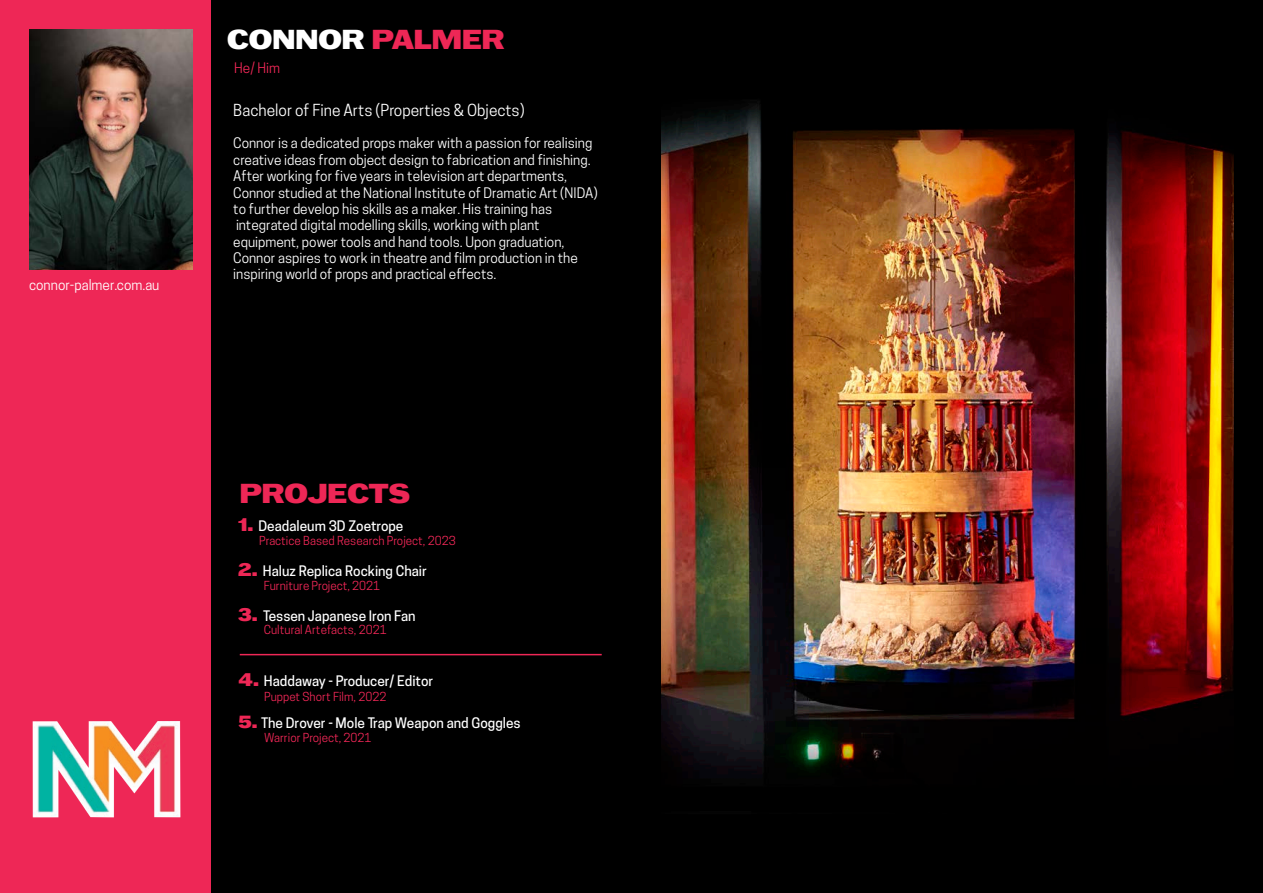
<style>
.page{position:relative;width:1263px;height:893px;background:#fff}
.page>*{position:absolute;margin:0;border:0;box-sizing:border-box;transform-origin:0 0}
.t1{font:27.3px "Murs Gothic Wide Dark";color:#fff}
.t2{font:27.3px "Murs Gothic Wide Dark";color:#ee2756}
.t3{font:15.6px "Cooper Hewitt";color:#fff}
.t4{font:13.65px/16.4px "Cooper Hewitt";color:#fff}
.t5{font:500 13.65px "Cooper Hewitt";color:#fff}
.t6{font:13.65px "Cooper Hewitt";color:#ee2756}
.t7{font:11.7px "Cooper Hewitt";color:#ee2756}
.s1{color:#ee2756}
.s2{font-family:"Murs Gothic Wide Dark";font-weight:400;font-size:18.15px;color:#ee2756}
.s3{font-family:"Murs Gothic Wide Dark";font-weight:400;font-size:17.55px;color:#ee2756}
</style>
<div class="page">
<div style="left:210px;top:0;width:1053px;height:893px;background:#000"></div>
<div style="left:0;top:0;width:210px;height:893px;background:#ee2756"></div>
<img style="left:30px;top:30px;width:163px;height:240px">
<hr style="left:240px;top:654px;width:362px;height:1px;background:#ee2756">
<img style="left:661px;top:30px;width:572px;height:809px">
<img style="left:32px;top:721px;width:148px;height:97px">
<p class="t4" style="left:29px;top:277px;width:132px">connor-palmer.com.au</p>
<h1 class="t1" style="left:227px;top:20px;width:279px">CONNOR <span class="s1">PALMER</span></h1>
<p class="t6" style="left:234px;top:60px;width:47px">He/ Him</p>
<p class="t3" style="left:233px;top:101px;width:293px">Bachelor of Fine Arts (Properties &amp; Objects)</p>
<p class="t4" style="left:233px;top:135px;width:366px">Connor is a dedicated props maker with a passion for realising creative ideas from object design to fabrication and finishing.<br>After working for five years in television art departments, Connor studied at the National Institute of Dramatic Art (NIDA) to further develop his skills as a maker. His training has integrated digital modelling skills, working with plant equipment, power tools and hand tools. Upon graduation, Connor aspires to work in theatre and film production in the inspiring world of props and practical effects.</p>
<h1 class="t2" style="left:240px;top:475px;width:172px">PROJECTS</h1>
<p class="t5" style="left:238px;top:518px;width:167px"><span class="s2">1.</span> Deadaleum 3D Zoetrope</p>
<p class="t7" style="left:259px;top:533px;width:198px">Practice Based Research Project, 2023</p>
<p class="t5" style="left:238px;top:563px;width:190px"><span class="s2">2.</span> Haluz Replica Rocking Chair</p>
<p class="t7" style="left:264px;top:578px;width:118px">Furniture Project, 2021</p>
<p class="t5" style="left:238px;top:608px;width:179px"><span class="s2">3.</span> Tessen Japanese Iron Fan</p>
<p class="t7" style="left:264px;top:623px;width:124px">Cultural Artefacts, 2021</p>
<p class="t5" style="left:238px;top:673px;width:196px"><span class="s2">4.</span> Haddaway - Producer/ Editor</p>
<p class="t7" style="left:264px;top:690px;width:124px">Puppet Short Film, 2022</p>
<p class="t5" style="left:238px;top:715px;width:284px"><span class="s3">5.</span> The Drover - Mole Trap Weapon and Goggles</p>
<p class="t7" style="left:264px;top:731px;width:109px">Warrior Project, 2021</p>
</div>
